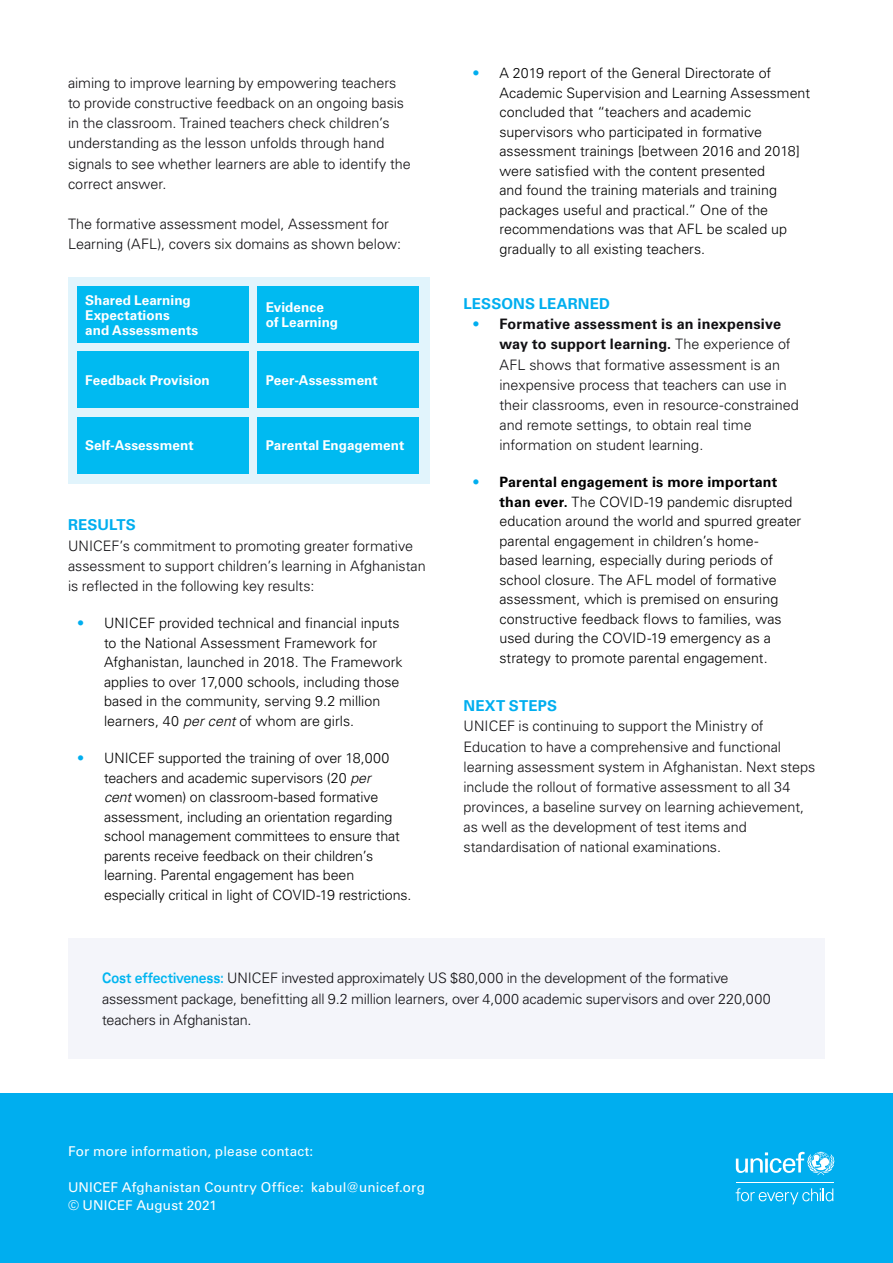
<style>
.page{position:relative;width:893px;height:1263px;background:#fff}
.page>*{position:absolute;margin:0;border:0;box-sizing:border-box;transform-origin:0 0}
.t1{font:700 15px "Univers LT Std";letter-spacing:.01em;color:#00aeef}
.t2{font:300 14.4px/20.1px "Univers LT Std";color:#111013}
.t3{font:300 14.25px/19.5px "Univers LT Std";color:#000}
.t4{font:700 13.5px/15px "Univers LT Std";letter-spacing:.005em;color:#fff}
.t5{font:13.5px/18px "Univers LT Std";letter-spacing:.01em;color:#fff}
.s1{color:#00aeef}
.s2{font-style:italic}
.s3{font-size:14.25px;color:#00aeef}
.s4{font-weight:700}
.s5{font-weight:700;font-stretch:expanded;color:#00b5f0}
</style>
<div class="page">
<div style="left:68px;top:938px;width:757px;height:121px;background:#f4f5fa"></div>
<div style="left:0;top:1093px;width:893px;height:170px;background:#00aeef"></div>
<svg style="left:736px;top:1152px;width:98px;height:23px"></svg>
<hr style="left:736px;top:1182px;width:97px;height:1px;background:#fff">
<svg style="left:736px;top:1188px;width:97px;height:16px"></svg>
<div style="left:68px;top:277px;width:361px;height:207px;background:#e1f4fc"></div>
<div style="left:77px;top:286px;width:172px;height:57px;background:#00baf1"></div>
<div style="left:257px;top:286px;width:162px;height:57px;background:#00baf1"></div>
<div style="left:77px;top:352px;width:172px;height:56px;background:#00baf1"></div>
<div style="left:257px;top:352px;width:162px;height:56px;background:#00baf1"></div>
<div style="left:77px;top:417px;width:172px;height:57px;background:#00baf1"></div>
<div style="left:257px;top:417px;width:162px;height:57px;background:#00baf1"></div>
<p class="t2" style="left:68px;top:73px;width:344px">aiming to improve learning by empowering teachers to provide constructive feedback on an ongoing basis in the classroom. Trained teachers check children’s understanding as the lesson unfolds through hand signals to see whether learners are able to identify the correct answer.</p>
<p class="t2" style="left:68px;top:214px;width:335px">The formative assessment model, Assessment for<br>Learning (AFL), covers six domains as shown below:</p>
<p class="t4" style="left:85px;top:292px;width:114px">Shared Learning<br>Expectations<br>and Assessments</p>
<p class="t4" style="left:266px;top:300px;width:74px">Evidence of Learning</p>
<p class="t4" style="left:85px;top:373px;width:126px">Feedback Provision</p>
<p class="t4" style="left:266px;top:373px;width:114px">Peer-Assessment</p>
<p class="t4" style="left:85px;top:438px;width:110px">Self-Assessment</p>
<p class="t4" style="left:266px;top:438px;width:140px">Parental Engagement</p>
<p class="t1" style="left:68px;top:516px;width:69px">RESULTS</p>
<p class="t2" style="left:68px;top:535px;width:359px">UNICEF’s commitment to promoting greater formative assessment to support children’s learning in Afghanistan is reflected in the following key results:</p>
<p class="t3" style="left:104px;top:613px;width:300px;text-indent:-27px"><span class="s1">•</span> UNICEF provided technical and financial inputs to the National Assessment Framework for Afghanistan, launched in 2018. The Framework applies to over 17,000 schools, including those based in the community, serving 9.2 million learners, 40 <span class="s2">per cent</span> of whom are girls.</p>
<p class="t3" style="left:104px;top:748px;width:309px;text-indent:-27px"><span class="s1">•</span> UNICEF supported the training of over 18,000 teachers and academic supervisors (20 <span class="s2">per<br>cent</span> women) on classroom-based formative assessment, including an orientation regarding school management committees to ensure that parents receive feedback on their children’s learning. Parental engagement has been especially critical in light of COVID-19 restrictions.</p>
<p class="t3" style="left:499px;top:63px;width:312px;text-indent:-27px"><span class="s1">•</span> A 2019 report of the General Directorate of Academic Supervision and Learning Assessment concluded that “teachers and academic supervisors who participated in formative assessment trainings [between 2016 and 2018] were satisfied with the content presented<br>and found the training materials and training packages useful and practical.” One of the recommendations was that AFL be scaled up gradually to all existing teachers.</p>
<p class="t1" style="left:463px;top:295px;width:148px">LESSONS LEARNED</p>
<p class="t2" style="left:499px;top:314px;width:301px;text-indent:-27px"><span class="s3">•</span> <span class="s4">Formative assessment is an inexpensive way to support learning.</span> The experience of AFL shows that formative assessment is an inexpensive process that teachers can use in their classrooms, even in resource-constrained and remote settings, to obtain real time information on student learning.</p>
<p class="t3" style="left:499px;top:473px;width:303px;text-indent:-27px"><span class="s1">•</span> <span class="s4">Parental engagement is more important than ever.</span> The COVID-19 pandemic disrupted education around the world and spurred greater parental engagement in children’s home-<br>based learning, especially during periods of school closure. The AFL model of formative assessment, which is premised on ensuring constructive feedback flows to families, was used during the COVID-19 emergency as a strategy to promote parental engagement.</p>
<p class="t1" style="left:463px;top:697px;width:95px">NEXT STEPS</p>
<p class="t2" style="left:463px;top:716px;width:353px">UNICEF is continuing to support the Ministry of Education to have a comprehensive and functional learning assessment system in Afghanistan. Next steps include the rollout of formative assessment to all 34 provinces, a baseline survey on learning achievement, as well as the development of test items and standardisation of national examinations.</p>
<p class="t2" style="left:102px;top:967px;width:670px;line-height:21px"><span class="s5">Cost effectiveness:</span> UNICEF invested approximately US $80,000 in the development of the formative assessment package, benefitting all 9.2 million learners, over 4,000 academic supervisors and over 220,000 teachers in Afghanistan.</p>
<p class="t5" style="left:68px;top:1142px;width:247px">For more information, please contact:</p>
<p class="t5" style="left:68px;top:1178px;width:358px">UNICEF Afghanistan Country Office: kabul@unicef.org © UNICEF August 2021</p>
</div>
